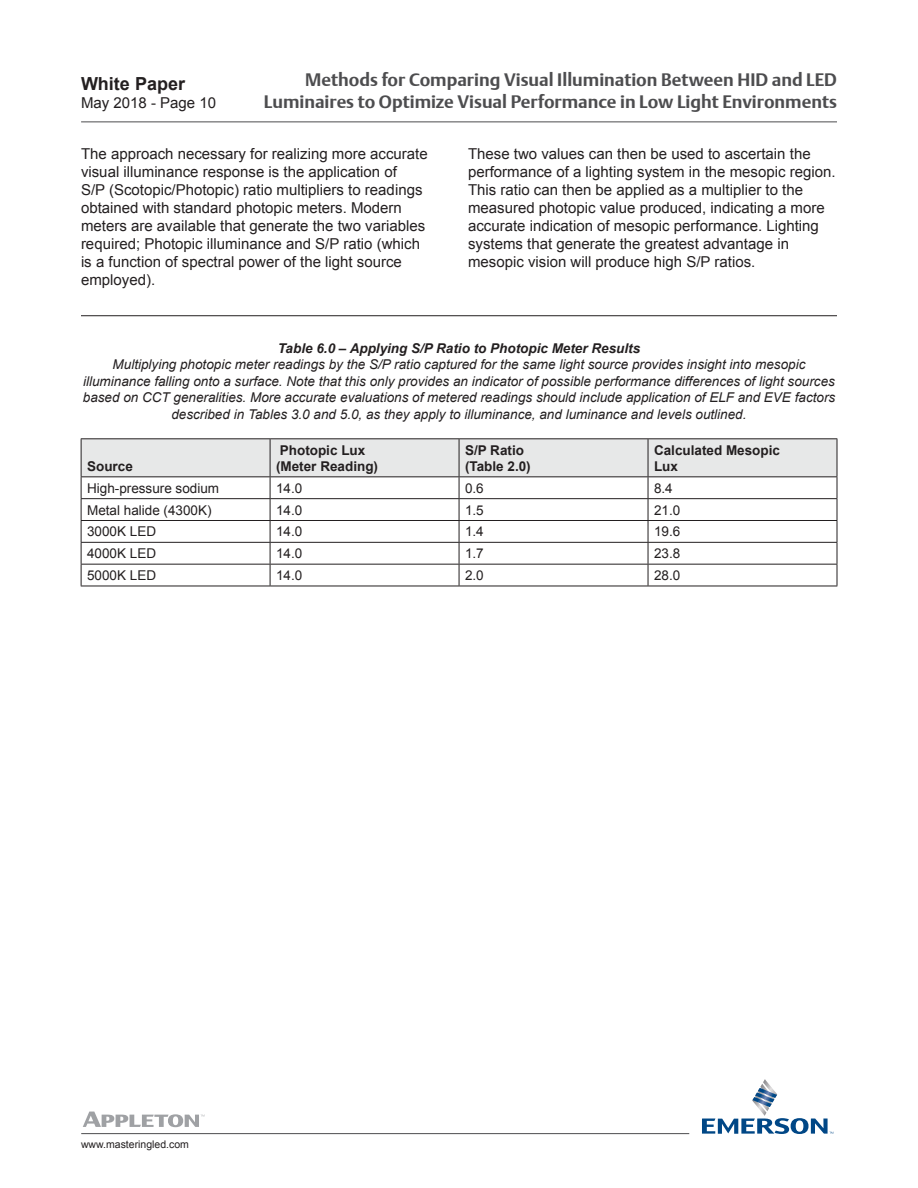
<style>
.page{position:relative;width:918px;height:1188px;background:#fff}
.page>*{position:absolute;margin:0;border:0;box-sizing:border-box;transform-origin:0 0}
.t1{font:700 18px/21.6px "DTL Argo T";color:#4d4d4f;text-align:right}
.t2{font:700 18px "Arial";color:#231f20}
.t3{font:15px/18px "Arial";color:#231f20}
.t4{font:italic 13.5px/16.5px "Arial";color:#231f20;text-align:center}
.t5{font:13.5px "Arial";color:#231f20}
.t6{font:700 13.5px/16.2px "Arial";color:#231f20}
.t7{font:italic 700 13.5px "Arial";color:#231f20}
.t8{font:10.5px "Arial";color:#231f20}
</style>
<div class="page">
<hr style="left:81px;top:122px;width:756px;height:1px;background:#4d4d4f">
<svg style="left:702px;top:1079px;width:131px;height:55px"></svg>
<hr style="left:81px;top:1133px;width:608px;height:1px;background:#4d4d4f">
<svg style="left:83px;top:1112px;width:122px;height:15px"></svg>
<hr style="left:81px;top:315px;width:756px;height:1px;background:#231f20">
<hr style="left:81px;top:438px;width:189px;height:1px;background:#231f20">
<hr style="left:270px;top:438px;width:189px;height:1px;background:#231f20">
<hr style="left:459px;top:438px;width:189px;height:1px;background:#231f20">
<hr style="left:648px;top:438px;width:189px;height:1px;background:#231f20">
<svg style="left:81px;top:439px;width:757px;height:147px"></svg>
<hr style="left:81px;top:586px;width:189px;height:1px;background:#231f20">
<hr style="left:270px;top:586px;width:189px;height:1px;background:#231f20">
<hr style="left:459px;top:586px;width:189px;height:1px;background:#231f20">
<hr style="left:648px;top:586px;width:189px;height:1px;background:#231f20">
<p class="t1" style="left:264px;top:69px;width:575px">Methods for Comparing Visual Illumination Between HID and LED<br>Luminaires to Optimize Visual Performance in Low Light Environments</p>
<p class="t3" style="left:81px;top:145px;width:348px">The approach necessary for realizing more accurate visual illuminance response is the application of<br>S/P (Scotopic/Photopic) ratio multipliers to readings obtained with standard photopic meters. Modern meters are available that generate the two variables required; Photopic illuminance and S/P ratio (which is a function of spectral power of the light source employed).</p>
<p class="t3" style="left:468px;top:145px;width:369px">These two values can then be used to ascertain the performance of a lighting system in the mesopic region.<br>This ratio can then be applied as a multiplier to the measured photopic value produced, indicating a more accurate indication of mesopic performance. Lighting systems that generate the greatest advantage in mesopic vision will produce high S/P ratios.</p>
<p class="t2" style="left:81px;top:72px;width:106px">White Paper</p>
<p class="t3" style="left:81px;top:94px;width:137px">May 2018 - Page 10</p>
<p class="t7" style="left:278px;top:339px;width:364px">Table 6.0 – Applying S/P Ratio to Photopic Meter Results</p>
<p class="t4" style="left:83px;top:357px;width:754px">Multiplying photopic meter readings by the S/P ratio captured for the same light source provides insight into mesopic illuminance falling onto a surface. Note that this only provides an indicator of possible performance differences of light sources based on CCT generalities. More accurate evaluations of metered readings should include application of ELF and EVE factors described in Tables 3.0 and 5.0, as they apply to illuminance, and luminance and levels outlined.</p>
<p class="t6" style="left:87px;top:458px;width:47px">Source</p>
<p class="t6" style="left:276px;top:442px;width:104px">Photopic Lux (Meter Reading)</p>
<p class="t6" style="left:465px;top:442px;width:67px">S/P Ratio (Table 2.0)</p>
<p class="t6" style="left:654px;top:442px;width:128px">Calculated Mesopic<br>Lux</p>
<p class="t5" style="left:87px;top:479px;width:134px">High-pressure sodium</p>
<p class="t5" style="left:276px;top:479px;width:28px">14.0</p>
<p class="t5" style="left:465px;top:479px;width:20px">0.6</p>
<p class="t5" style="left:654px;top:479px;width:20px">8.4</p>
<p class="t5" style="left:87px;top:501px;width:126px">Metal halide (4300K)</p>
<p class="t5" style="left:276px;top:501px;width:28px">14.0</p>
<p class="t5" style="left:465px;top:501px;width:20px">1.5</p>
<p class="t5" style="left:654px;top:501px;width:28px">21.0</p>
<p class="t5" style="left:87px;top:523px;width:71px">3000K LED</p>
<p class="t5" style="left:276px;top:523px;width:28px">14.0</p>
<p class="t5" style="left:465px;top:523px;width:20px">1.4</p>
<p class="t5" style="left:654px;top:523px;width:28px">19.6</p>
<p class="t5" style="left:87px;top:545px;width:71px">4000K LED</p>
<p class="t5" style="left:276px;top:545px;width:28px">14.0</p>
<p class="t5" style="left:465px;top:545px;width:20px">1.7</p>
<p class="t5" style="left:654px;top:545px;width:28px">23.8</p>
<p class="t5" style="left:87px;top:566px;width:71px">5000K LED</p>
<p class="t5" style="left:276px;top:566px;width:28px">14.0</p>
<p class="t5" style="left:465px;top:566px;width:20px">2.0</p>
<p class="t5" style="left:654px;top:566px;width:28px">28.0</p>
<p class="t8" style="left:81px;top:1137px;width:109px">www.masteringled.com</p>
</div>
